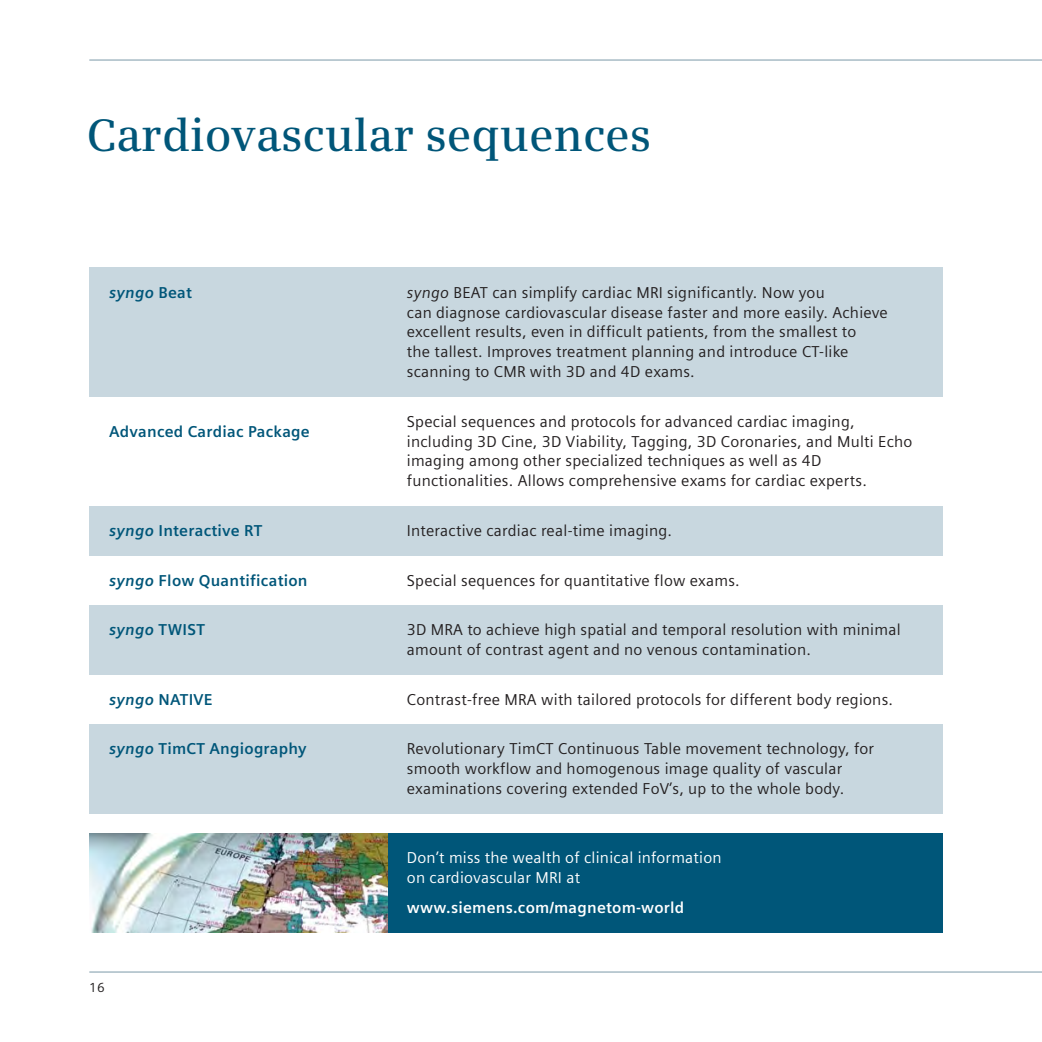
<style>
.page{position:relative;width:1042px;height:1042px;background:#fff}
.page>*{position:absolute;margin:0;border:0;box-sizing:border-box;transform-origin:0 0}
.t1{font:600 45.5px "Siemens Serif";color:#005679}
.t2{font:15.75px/19.8px "Siemens Sans";letter-spacing:.015em;color:#231f20}
.t3{font:700 15.75px "Siemens Sans";letter-spacing:.015em;color:#005679}
.t4{font:15.75px/19.8px "Siemens Sans";letter-spacing:.015em;color:#fff}
.t5{font:700 15.75px "Siemens Sans";letter-spacing:.015em;color:#fff}
.t6{font:italic 700 15.75px "Siemens Sans";letter-spacing:.015em;color:#005679}
.t7{font:13.12px "Siemens Sans";color:#231f20}
.s1{font-style:normal}
.s2{font-style:italic}
</style>
<div class="page">
<div style="left:89px;top:268px;width:854px;height:129px;background:#c8d7df"></div>
<div style="left:89px;top:506px;width:854px;height:50px;background:#c8d7df"></div>
<div style="left:89px;top:605px;width:854px;height:70px;background:#c8d7df"></div>
<div style="left:89px;top:724px;width:854px;height:90px;background:#c8d7df"></div>
<div style="left:387px;top:833px;width:556px;height:100px;background:#005679"></div>
<img style="left:89px;top:833px;width:298px;height:100px">
<hr style="left:89px;top:60px;width:953px;height:1px;background:#7b9aa9">
<hr style="left:89px;top:971px;width:953px;height:1px;background:#7b9aa9">
<h1 class="t1" style="left:86px;top:113px;width:566px">Cardiovascular sequences</h1>
<p class="t6" style="left:109px;top:285px;width:84px">syngo <span class="s1">Beat</span></p>
<p class="t3" style="left:109px;top:424px;width:202px">Advanced Cardiac Package</p>
<p class="t3" style="left:109px;top:523px;width:155px"><span class="s2">syngo</span> Interactive RT</p>
<p class="t3" style="left:109px;top:573px;width:200px"><span class="s2">syngo</span> Flow Quantification</p>
<p class="t6" style="left:109px;top:622px;width:97px">syngo <span class="s1">TWIST</span></p>
<p class="t3" style="left:109px;top:692px;width:105px"><span class="s2">syngo</span> NATIVE</p>
<p class="t3" style="left:109px;top:741px;width:199px"><span class="s2">syngo</span> TimCT Angiography</p>
<p class="t7" style="left:89px;top:981px;width:17px">16</p>
<p class="t2" style="left:407px;top:283px;width:482px"><span class="s2">syngo</span> BEAT can simplify cardiac MRI significantly. Now you<br>can diagnose cardiovascular disease faster and more easily. Achieve excellent results, even in difficult patients, from the smallest to<br>the tallest. Improves treatment planning and introduce CT-like scanning to CMR with 3D and 4D exams.</p>
<p class="t2" style="left:407px;top:412px;width:507px">Special sequences and protocols for advanced cardiac imaging, including 3D Cine, 3D Viability, Tagging, 3D Coronaries, and Multi Echo imaging among other specialized techniques as well as 4D functionalities. Allows comprehensive exams for cardiac experts.</p>
<p class="t2" style="left:407px;top:521px;width:267px">Interactive cardiac real-time imaging.</p>
<p class="t2" style="left:407px;top:571px;width:334px">Special sequences for quantitative flow exams.</p>
<p class="t2" style="left:407px;top:620px;width:495px">3D MRA to achieve high spatial and temporal resolution with minimal amount of contrast agent and no venous contamination.</p>
<p class="t2" style="left:407px;top:690px;width:488px">Contrast-free MRA with tailored protocols for different body regions.</p>
<p class="t2" style="left:407px;top:740px;width:469px">Revolutionary TimCT Continuous Table movement technology, for smooth workflow and homogenous image quality of vascular examinations covering extended FoV’s, up to the whole body.</p>
<p class="t4" style="left:407px;top:849px;width:316px">Don’t miss the wealth of clinical information on cardiovascular MRI at</p>
<p class="t5" style="left:407px;top:900px;width:279px">www.siemens.com/magnetom-world</p>
</div>
